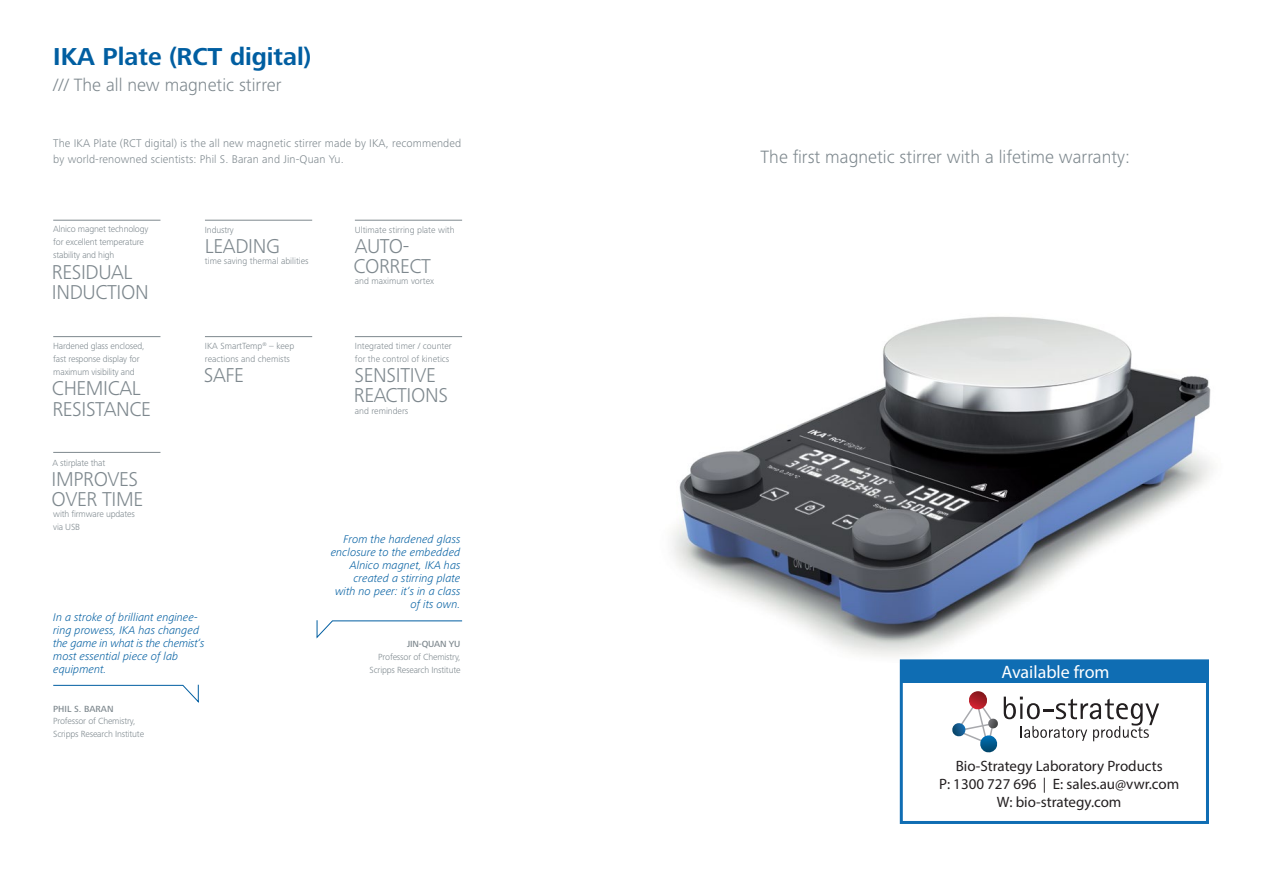
<style>
.page{position:relative;width:1263px;height:893px;background:#fff}
.page>*{position:absolute;margin:0;border:0;box-sizing:border-box;transform-origin:0 0}
.t1{font:700 25.35px "Frutiger Next IKA";color:#005ea1}
.t2{font:300 20.85px/20.1px "Frutiger Next IKA";letter-spacing:-.015em;color:#7e888e}
.t3{font:300 18.45px "Frutiger Next IKA";color:#7e888e}
.t4{font:18px "Myriad Pro";color:#fff}
.t5{font:15px/18px "Myriad Pro";color:#231f20;text-align:center}
.t6{font:italic 300 11.55px/12.9px "Frutiger Next IKA";color:#005ea1}
.t7{font:300 11.55px/16.2px "Frutiger Next IKA";letter-spacing:.01em;color:#7e888e}
.t8{font:300 9.3px/12.9px "Frutiger Next IKA";letter-spacing:-.015em;color:#7e888e}
.s1{font-weight:500}
</style>
<div class="page">
<img style="left:672px;top:316px;width:541px;height:355px">
<hr style="left:205px;top:220px;width:107px;height:1px;background:#7e888e">
<hr style="left:205px;top:336px;width:107px;height:1px;background:#7e888e">
<hr style="left:355px;top:220px;width:107px;height:1px;background:#7e888e">
<hr style="left:53px;top:220px;width:107px;height:1px;background:#7e888e">
<hr style="left:53px;top:452px;width:107px;height:1px;background:#7e888e">
<hr style="left:53px;top:336px;width:107px;height:1px;background:#7e888e">
<hr style="left:355px;top:336px;width:107px;height:1px;background:#7e888e">
<svg style="left:53px;top:684px;width:146px;height:19px"></svg>
<svg style="left:316px;top:620px;width:147px;height:19px"></svg>
<div style="left:900px;top:659px;width:309px;height:165px;border:3px solid #0f6db3"></div>
<div style="left:901px;top:661px;width:306px;height:22px;background:#0f6db3"></div>
<svg style="left:952px;top:691px;width:46px;height:62px"></svg>
<svg style="left:1004px;top:697px;width:155px;height:44px"></svg>
<p class="t1" style="left:53px;top:42px;width:260px">IKA Plate (RCT digital)</p>
<p class="t3" style="left:53px;top:74px;width:230px">/// The all new magnetic stirrer</p>
<p class="t7" style="left:53px;top:135px;width:409px">The IKA Plate (RCT digital) is the all new magnetic stirrer made by IKA, recommended by world-renowned scientists: Phil S. Baran and Jin-Quan Yu.</p>
<p class="t8" style="left:53px;top:223px;width:97px">Alnico magnet technology for excellent temperature stability and high</p>
<p class="t2" style="left:52px;top:262px;width:98px">RESIDUAL<br>INDUCTION</p>
<p class="t8" style="left:53px;top:339px;width:93px">Hardened glass enclosed, fast response display for maximum visibility and</p>
<p class="t2" style="left:52px;top:378px;width:101px">CHEMICAL<br>RESISTANCE</p>
<p class="t8" style="left:52px;top:456px;width:54px">A stirplate that</p>
<p class="t2" style="left:52px;top:470px;width:93px;line-height:19.2px">IMPROVES<br>OVER TIME</p>
<p class="t8" style="left:53px;top:508px;width:83px">with firmware updates via USB</p>
<p class="t8" style="left:205px;top:223px;width:30px">Industry</p>
<p class="t8" style="left:205px;top:254px;width:105px">time saving thermal abilities</p>
<p class="t2" style="left:205px;top:236px;width:76px">LEADING</p>
<p class="t8" style="left:205px;top:340px;width:91px">IKA SmartTemp<sup>®</sup> – keep reactions and chemists</p>
<p class="t2" style="left:204px;top:365px;width:42px">SAFE</p>
<p class="t6" style="left:53px;top:611px;width:153px">In a stroke of brilliant enginee&shy;ring prowess, IKA has changed the game in what is the chemist‘s most essential piece of lab equipment.</p>
<p class="t8" style="left:53px;top:702px;width:92px"><span class="s1">PHIL S. BARAN<br></span>Professor of Chemistry,<br>Scripps Research Institute</p>
<p class="t8" style="left:355px;top:223px;width:101px">Ultimate stirring plate with</p>
<p class="t2" style="left:353px;top:236px;width:79px">AUTO-<br>CORRECT</p>
<p class="t8" style="left:355px;top:275px;width:81px">and maximum vortex</p>
<p class="t8" style="left:355px;top:340px;width:98px">Integrated timer / counter for the control of kinetics</p>
<p class="t2" style="left:354px;top:365px;width:96px">SENSITIVE<br>REACTIONS</p>
<p class="t8" style="left:355px;top:405px;width:55px">and reminders</p>
<p class="t6" style="left:331px;top:533px;width:131px;text-align:right">From the hardened glass enclosure to the embedded<br>Alnico magnet, IKA has created a stirring plate with no peer: it‘s in a class of its own.</p>
<p class="t8" style="left:370px;top:637px;width:92px;text-align:right"><span class="s1">JIN-QUAN YU<br></span>Professor of Chemistry,<br>Scripps Research Institute</p>
<p class="t3" style="left:760px;top:146px;width:371px">The first magnetic stirrer with a lifetime warranty:</p>
<p class="t4" style="left:1001px;top:661px;width:110px">Available from</p>
<p class="t5" style="left:939px;top:757px;width:242px">Bio-Strategy Laboratory Products<br>P: 1300 727 696 | E: sales.au@vwr.com<br>W: bio-strategy.com</p>
</div>
